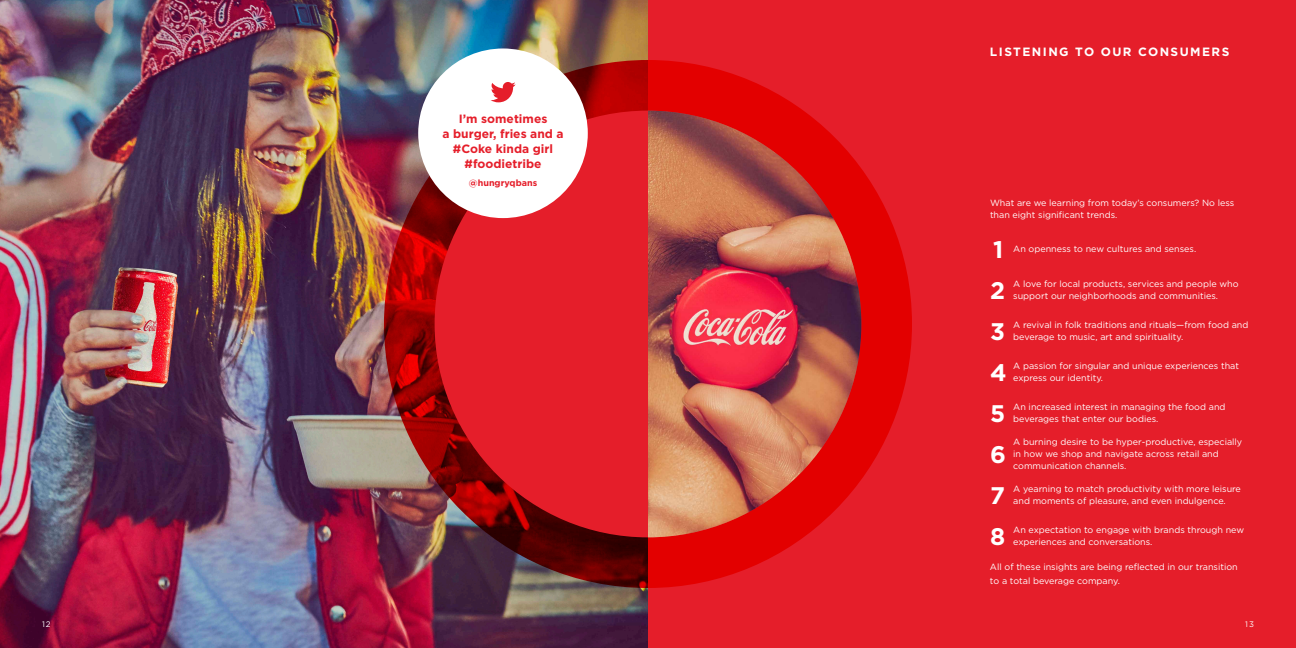
<style>
.page{position:relative;width:1296px;height:648px;background:#fff}
.page>*{position:absolute;margin:0;border:0;box-sizing:border-box;transform-origin:0 0}
.t1{font:700 24px "Gotham";color:#fff}
.t2{font:700 12px/15px "Gotham";color:#e51e2a;text-align:center}
.t3{font:700 12px "Gotham";letter-spacing:.12em;color:#fff}
.t4{font:9px/12px "Gotham";color:#fff}
.t5{font:700 9px "Gotham";color:#e51e2a}
.t6{font:8px "Gotham";color:#fff}
</style>
<div class="page">
<img style="left:0;top:0;width:648px;height:648px">
<div style="left:648px;top:0;width:648px;height:648px;background:#e51e2a"></div>
<svg style="left:384px;top:60px;width:528px;height:528px;background:#b90000"></svg>
<img style="left:648px;top:111px;width:213px;height:426px">
<svg style="left:435px;top:111px;width:213px;height:426px;background:#d41b25"></svg>
<div style="left:418px;top:48px;width:170px;height:170px;background:#fff;border-radius:50%"></div>
<svg style="left:491px;top:82px;width:25px;height:20px"></svg>
<h2 class="t2" style="left:443px;top:111px;width:123px">I’m sometimes<br>a burger, fries and a #Coke kinda girl #foodietribe</h2>
<p class="t5" style="left:469px;top:178px;width:70px">@hungryqbans</p>
<h2 class="t3" style="left:990px;top:45px;width:241px">LISTENING TO OUR CONSUMERS</h2>
<p class="t4" style="left:990px;top:197px;width:246px">What are we learning from today’s consumers? No less than eight significant trends.</p>
<h1 class="t1" style="left:993px;top:235px;width:12px">1</h1>
<p class="t4" style="left:1013px;top:243px;width:185px">An openness to new cultures and senses.</p>
<h1 class="t1" style="left:990px;top:276px;width:16px">2</h1>
<p class="t4" style="left:1013px;top:278px;width:227px">A love for local products, services and people who support our neighborhoods and communities.</p>
<h1 class="t1" style="left:990px;top:317px;width:16px">3</h1>
<p class="t4" style="left:1013px;top:319px;width:237px">A revival in folk traditions and rituals—from food and beverage to music, art and spirituality.</p>
<h1 class="t1" style="left:990px;top:358px;width:18px">4</h1>
<p class="t4" style="left:1013px;top:360px;width:227px">A passion for singular and unique experiences that express our identity.</p>
<h1 class="t1" style="left:990px;top:399px;width:17px">5</h1>
<p class="t4" style="left:1013px;top:401px;width:214px">An increased interest in managing the food and beverages that enter our bodies.</p>
<h1 class="t1" style="left:990px;top:440px;width:17px">6</h1>
<p class="t4" style="left:1013px;top:436px;width:231px">A burning desire to be hyper-productive, especially in how we shop and navigate across retail and communication channels.</p>
<h1 class="t1" style="left:990px;top:481px;width:16px">7</h1>
<p class="t4" style="left:1013px;top:483px;width:229px">A yearning to match productivity with more leisure and moments of pleasure, and even indulgence.</p>
<h1 class="t1" style="left:990px;top:522px;width:17px">8</h1>
<p class="t4" style="left:1013px;top:524px;width:232px">An expectation to engage with brands through new experiences and conversations.</p>
<p class="t4" style="left:990px;top:560px;width:249px;line-height:14px">All of these insights are being reflected in our transition to a total beverage company.</p>
<p class="t6" style="left:42px;top:620px;width:10px">12</p>
<p class="t6" style="left:1245px;top:620px;width:10px">13</p>
</div>
